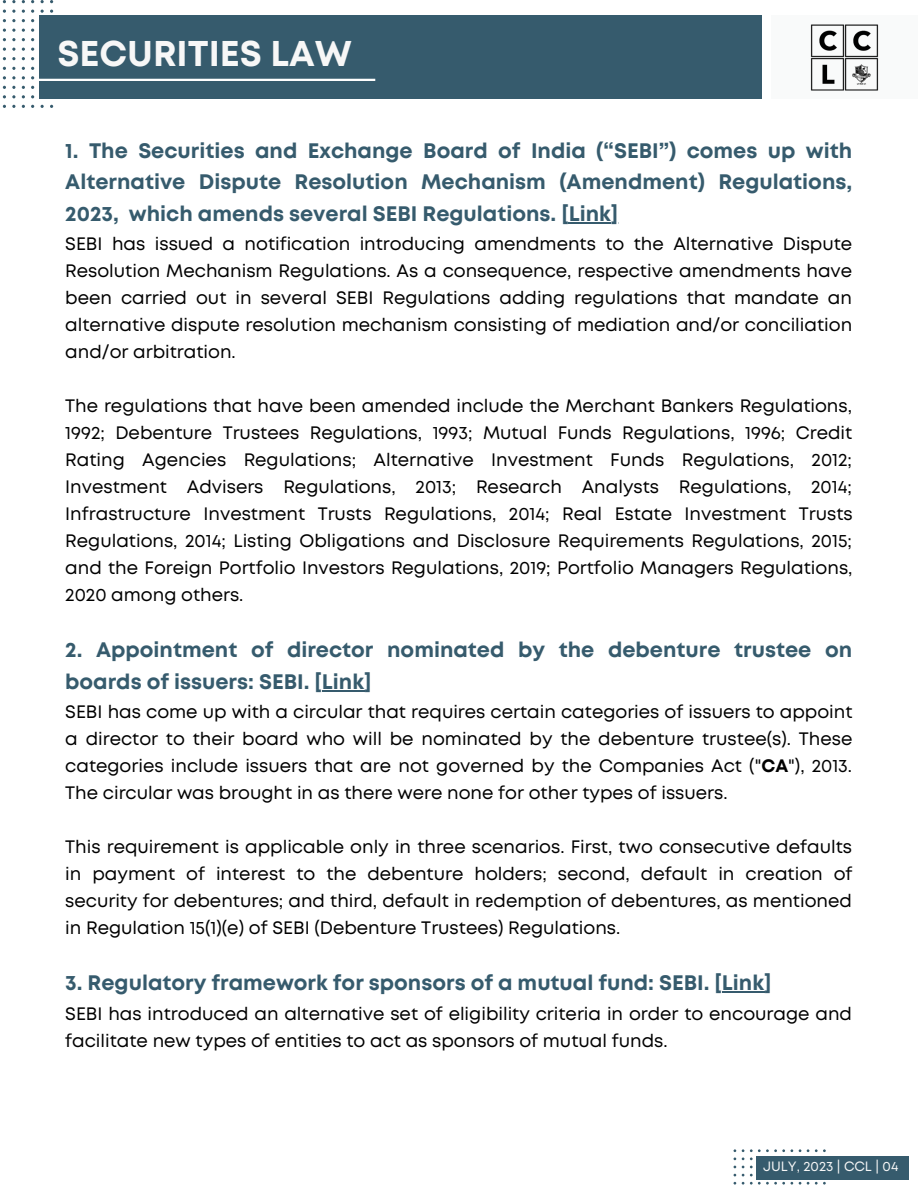
<style>
.page{position:relative;width:918px;height:1188px;background:#fff}
.page>*{position:absolute;margin:0;border:0;box-sizing:border-box;transform-origin:0 0}
.t1{font:700 35.7px "Mont";color:#f7f7f7}
.t2{font:700 21px/31.5px "Mont";color:#365b6d;text-align:justify}
.t3{font:18px/27px "Mont";color:#000;text-align:justify}
.t4{font:13.5px "Mont";color:#f7f7f7}
.s1{font-weight:700}
</style>
<div class="page">
<svg style="left:2px;top:0;width:51px;height:108px"></svg>
<div style="left:39px;top:15px;width:722px;height:84px;background:#365b6d"></div>
<hr style="left:39px;top:79px;width:336px;height:2px;background:#fff">
<svg style="left:734px;top:1149px;width:92px;height:36px"></svg>
<div style="left:756px;top:1157px;width:153px;height:23px;background:#365b6d"></div>
<hr style="left:569px;top:222px;width:42px;height:1px;background:#365b6d">
<hr style="left:322px;top:690px;width:42px;height:1px;background:#365b6d">
<hr style="left:722px;top:992px;width:42px;height:1px;background:#365b6d">
<div style="left:771px;top:15px;width:146px;height:84px;background:#f9fafa"></div>
<img style="left:810px;top:24px;width:69px;height:67px">
<p class="t1" style="left:57px;top:40px;width:296px">SECURITIES LAW</p>
<p class="t2" style="left:65px;top:136px;width:789px">1. The Securities and Exchange Board of India (“SEBI”) comes up with Alternative Dispute Resolution Mechanism (Amendment) Regulations, 2023, which amends several SEBI Regulations. [Link]</p>
<p class="t3" style="left:65px;top:232px;width:789px">SEBI has issued a notification introducing amendments to the Alternative Dispute Resolution Mechanism Regulations. As a consequence, respective amendments have been carried out in several SEBI Regulations adding regulations that mandate an alternative dispute resolution mechanism consisting of mediation and/or conciliation and/or arbitration.</p>
<p class="t3" style="left:65px;top:394px;width:789px">The regulations that have been amended include the Merchant Bankers Regulations, 1992; Debenture Trustees Regulations, 1993; Mutual Funds Regulations, 1996; Credit Rating Agencies Regulations; Alternative Investment Funds Regulations, 2012; Investment Advisers Regulations, 2013; Research Analysts Regulations, 2014; Infrastructure Investment Trusts Regulations, 2014; Real Estate Investment Trusts Regulations, 2014; Listing Obligations and Disclosure Requirements Regulations, 2015; and the Foreign Portfolio Investors Regulations, 2019; Portfolio Managers Regulations, 2020 among others.</p>
<p class="t2" style="left:65px;top:636px;width:789px">2. Appointment of director nominated by the debenture trustee on boards of issuers: SEBI. [Link]</p>
<p class="t3" style="left:65px;top:700px;width:789px">SEBI has come up with a circular that requires certain categories of issuers to appoint a director to their board who will be nominated by the debenture trustee(s). These categories include issuers that are not governed by the Companies Act ("<span class="s1">CA</span>"), 2013.<br>The circular was brought in as there were none for other types of issuers.</p>
<p class="t3" style="left:65px;top:835px;width:789px">This requirement is applicable only in three scenarios. First, two consecutive defaults in payment of interest to the debenture holders; second, default in creation of security for debentures; and third, default in redemption of debentures, as mentioned in Regulation 15(1)(e) of SEBI (Debenture Trustees) Regulations.</p>
<p class="t2" style="left:65px;top:969px;width:708px">3. Regulatory framework for sponsors of a mutual fund: SEBI. [Link]</p>
<p class="t3" style="left:65px;top:1001px;width:788px">SEBI has introduced an alternative set of eligibility criteria in order to encourage and facilitate new types of entities to act as sponsors of mutual funds.</p>
<p class="t4" style="left:763px;top:1161px;width:137px">JULY, 2023 | CCL | 04</p>
</div>
